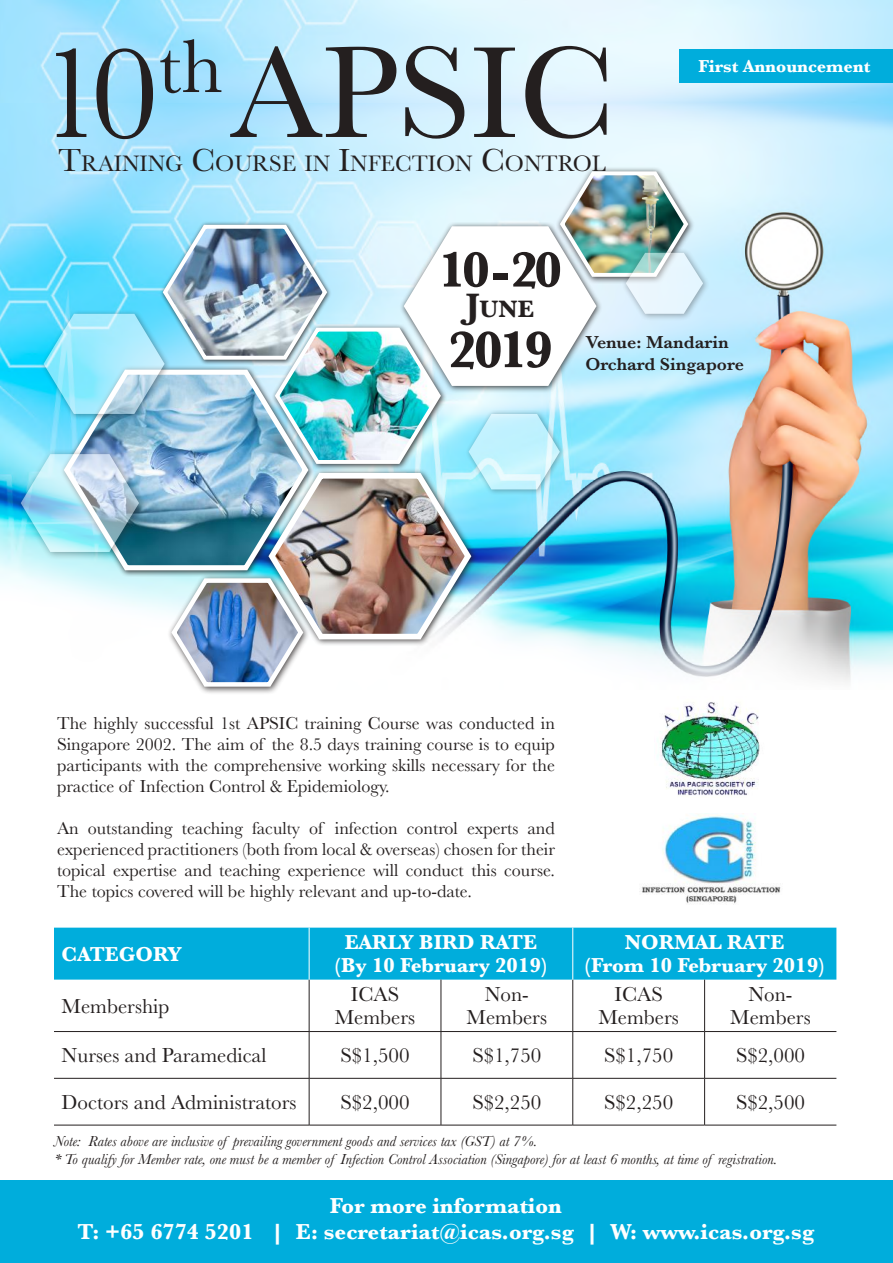
<style>
.page{position:relative;width:893px;height:1263px;background:#fff}
.page>*{position:absolute;margin:0;border:0;box-sizing:border-box;transform-origin:0 0}
.t1{font:135px "Baskerville";color:#241f1f}
.t2{font:700 53.25px "Baskerville";color:#241f1f}
.t3{font:700 51.45px "Baskerville";color:#241f1f}
.t4{font:700 24.6px "Baskerville";color:#241f1f}
.t5{font:23.25px "Baskerville";color:#241f1f}
.t6{font:700 22.5px/25.5px "Baskerville";color:#fff;text-align:center}
.t7{font:21px/22.5px "Baskerville";color:#241f1f;text-align:center}
.t8{font:700 21px/22.5px "Baskerville";color:#fff;text-align:center}
.t9{font:18px/21px "Baskerville";color:#241f1f;text-align:justify}
.t10{font:600 18px/21.6px "Baskerville";color:#241f1f}
.t11{font:700 18px "Baskerville";color:#fff}
.t12{font:italic 15px/18px "Baskerville";color:#241f1f}
.s1{font-size:33.15px}
.s2{font-size:35.25px}
</style>
<div class="page">
<div style="left:0;top:1180px;width:893px;height:83px;background:#00addc"></div>
<img style="left:0;top:0;width:893px;height:682px">
<div style="left:680px;top:50px;width:213px;height:33px;background:#00addc"></div>
<div style="left:166px;top:573px;width:145px;height:121px;background:#241f1f;opacity:.85"></div>
<div style="left:622px;top:248px;width:88px;height:73px;background:#241f1f;opacity:.75"></div>
<div style="left:16px;top:448px;width:131px;height:113px;background:#241f1f;opacity:.75"></div>
<img style="left:657px;top:702px;width:103px;height:94px">
<img style="left:641px;top:813px;width:140px;height:91px">
<div style="left:54px;top:928px;width:782px;height:51px;background:#00addc"></div>
<hr style="left:309px;top:979px;width:1px;height:52px;background:#241f1f">
<hr style="left:441px;top:979px;width:1px;height:52px;background:#241f1f">
<hr style="left:572px;top:979px;width:1px;height:52px;background:#241f1f">
<hr style="left:704px;top:979px;width:1px;height:52px;background:#241f1f">
<hr style="left:54px;top:1031px;width:255px;height:1px;background:#241f1f">
<hr style="left:309px;top:1031px;width:132px;height:1px;background:#241f1f">
<hr style="left:309px;top:1032px;width:1px;height:46px;background:#241f1f">
<hr style="left:441px;top:1031px;width:132px;height:1px;background:#241f1f">
<hr style="left:441px;top:1032px;width:1px;height:46px;background:#241f1f">
<hr style="left:573px;top:1031px;width:132px;height:1px;background:#241f1f">
<hr style="left:572px;top:1032px;width:1px;height:46px;background:#241f1f">
<hr style="left:705px;top:1031px;width:131px;height:1px;background:#241f1f">
<hr style="left:704px;top:1032px;width:1px;height:46px;background:#241f1f">
<hr style="left:54px;top:1078px;width:255px;height:1px;background:#241f1f">
<hr style="left:309px;top:1078px;width:132px;height:1px;background:#241f1f">
<hr style="left:309px;top:1078px;width:1px;height:47px;background:#241f1f">
<hr style="left:441px;top:1078px;width:132px;height:1px;background:#241f1f">
<hr style="left:441px;top:1078px;width:1px;height:47px;background:#241f1f">
<hr style="left:573px;top:1078px;width:132px;height:1px;background:#241f1f">
<hr style="left:572px;top:1078px;width:1px;height:47px;background:#241f1f">
<hr style="left:705px;top:1078px;width:131px;height:1px;background:#241f1f">
<hr style="left:704px;top:1078px;width:1px;height:47px;background:#241f1f">
<hr style="left:54px;top:1125px;width:255px;height:1px;background:#241f1f">
<hr style="left:309px;top:1125px;width:132px;height:1px;background:#241f1f">
<hr style="left:441px;top:1125px;width:132px;height:1px;background:#241f1f">
<hr style="left:573px;top:1125px;width:132px;height:1px;background:#241f1f">
<hr style="left:705px;top:1125px;width:131px;height:1px;background:#241f1f">
<hr style="left:309px;top:928px;width:1px;height:51px;background:#fff">
<hr style="left:572px;top:928px;width:1px;height:51px;background:#fff">
<img style="left:21px;top:168px;width:682px;height:521px">
<h1 class="t1" style="left:37px;top:7px;width:417px">10<sup>th</sup>APSI</h1>
<p class="t5" style="left:428px;top:149px;width:179px">ION <span class="s1">C</span>ONTROL</p>
<h1 class="t1" style="left:518px;top:7px;width:99px">C</h1>
<p class="t5" style="left:58px;top:149px;width:354px"><span class="s1">T</span>RAINING <span class="s1">C</span>OURSE IN <span class="s1">I</span>NFECT</p>
<h3 class="t3" style="left:438px;top:234px;width:126px">10 - 20</h3>
<h3 class="t4" style="left:466px;top:292px;width:70px"><span class="s2">J</span>UNE</h3>
<p class="t11" style="left:698px;top:54px;width:173px">First Announcement</p>
<h2 class="t2" style="left:448px;top:313px;width:106px">2019</h2>
<p class="t10" style="left:585px;top:331px;width:160px">Venue: Mandarin<br>Orchard Singapore</p>
<p class="t9" style="left:57px;top:713px;width:499px">The highly successful 1st APSIC training Course was conducted in Singapore 2002. The aim of the 8.5 days training course is to equip participants with the comprehensive working skills necessary for the practice of Infection Control &amp; Epidemiology.</p>
<p class="t9" style="left:57px;top:818px;width:499px">An outstanding teaching faculty of infection control experts and experienced practitioners (both from local &amp; overseas) chosen for their topical expertise and teaching experience will conduct this course.<br>The topics covered will be highly relevant and up-to-date.</p>
<p class="t8" style="left:62px;top:943px;width:122px">CATEGORY</p>
<p class="t8" style="left:334px;top:931px;width:215px">EARLY BIRD RATE (By 10 February 2019)</p>
<p class="t8" style="left:584px;top:931px;width:243px">NORMAL RATE<br>(From 10 February 2019)</p>
<p class="t7" style="left:62px;top:995px;width:109px">Membership</p>
<p class="t7" style="left:335px;top:984px;width:82px">ICAS<br>Members</p>
<p class="t7" style="left:467px;top:984px;width:82px">Non-<br>Members</p>
<p class="t7" style="left:598px;top:984px;width:82px">ICAS<br>Members</p>
<p class="t7" style="left:730px;top:984px;width:82px">Non-<br>Members</p>
<p class="t7" style="left:62px;top:1044px;width:206px">Nurses and Paramedical</p>
<p class="t7" style="left:341px;top:1044px;width:70px">S$1,500</p>
<p class="t7" style="left:472px;top:1044px;width:70px">S$1,750</p>
<p class="t7" style="left:604px;top:1044px;width:70px">S$1,750</p>
<p class="t7" style="left:736px;top:1044px;width:70px">S$2,000</p>
<p class="t7" style="left:62px;top:1091px;width:236px">Doctors and Administrators</p>
<p class="t7" style="left:341px;top:1091px;width:70px">S$2,000</p>
<p class="t7" style="left:472px;top:1091px;width:70px">S$2,250</p>
<p class="t7" style="left:604px;top:1091px;width:70px">S$2,250</p>
<p class="t7" style="left:736px;top:1091px;width:70px">S$2,500</p>
<p class="t12" style="left:54px;top:1132px;width:725px">Note: Rates above are inclusive of prevailing government goods and services tax (GST) at 7%.<br>* To qualify for Member rate, one must be a member of Infection Control Association (Singapore) for at least 6 months, at time of registration.</p>
<p class="t6" style="left:77px;top:1193px;width:738px">For more information<br>T: +65 6774 5201 | E: secretariat@icas.org.sg | W: www.icas.org.sg</p>
</div>
